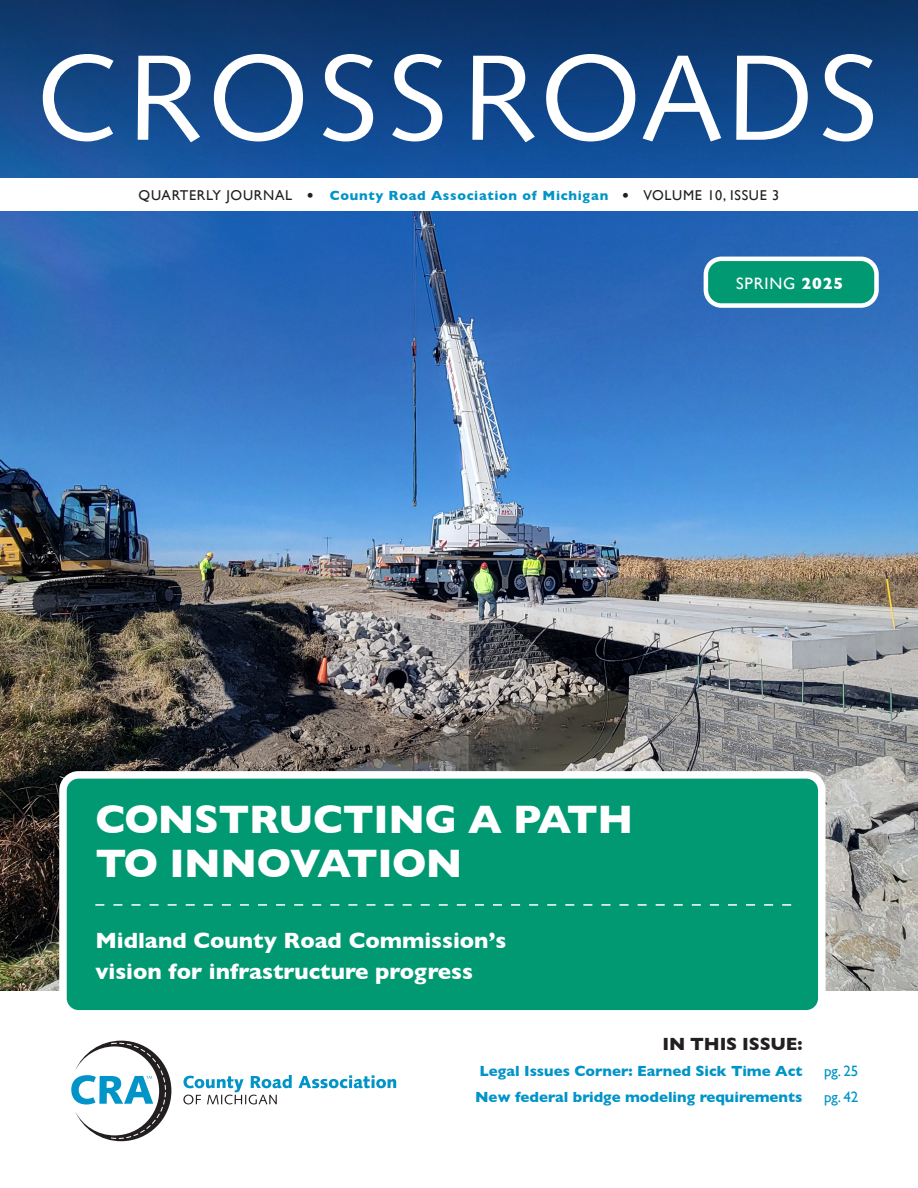
<style>
.page{position:relative;width:918px;height:1188px;background:#fff}
.page>*{position:absolute;margin:0;border:0;box-sizing:border-box;transform-origin:0 0}
.t1{font:700 40.5px/43.5px "Gill Sans";letter-spacing:-.01em;color:#fff}
.t2{font:700 22.5px/31.5px "Gill Sans";color:#fff}
.t3{font:700 18px "Gill Sans";letter-spacing:-.01em;color:#231f20}
.t4{font:16.5px "Gill Sans";letter-spacing:.05em;color:#fff}
.t5{font:700 15px "Gill Sans";color:#0094c8}
.t6{font:15px "Gill Sans";letter-spacing:-.01em;color:#0094c8}
.t7{font:14.25px "Gill Sans";letter-spacing:.05em;color:#231f20}
.s1{font-size:19.5px}
.s2{font-weight:700;font-size:13.5px;color:#0094c8}
.s3{font-weight:700}
</style>
<div class="page">
<img style="left:0;top:211px;width:918px;height:779px">
<svg style="left:299px;top:1075px;width:97px;height:13px"></svg>
<svg style="left:183px;top:1075px;width:109px;height:29px"></svg>
<svg style="left:71px;top:1041px;width:100px;height:100px"></svg>
<div style="left:706px;top:259px;width:171px;height:47px;background:#009972;border-radius:16px"></div>
<div style="left:704px;top:257px;width:175px;height:51px;border:4px solid #fff;border-radius:16px"></div>
<div style="left:63px;top:775px;width:759px;height:239px;background:#009972;border-radius:16px"></div>
<div style="left:59px;top:771px;width:767px;height:247px;border:8px solid #fff;border-radius:16px"></div>
<svg style="left:95px;top:904px;width:696px;height:2px"></svg>
<svg style="left:0;top:0;width:918px;height:178px"></svg>
<svg style="left:43px;top:54px;width:830px;height:88px"></svg>
<p class="t7" style="left:139px;top:187px;width:642px">QUARTERLY JOURNAL <span class="s1">•</span> <span class="s2">County Road Association of Michigan</span> <span class="s1">•</span> VOLUME 10, ISSUE 3</p>
<p class="t4" style="left:736px;top:274px;width:109px">SPRING <span class="s3">2025</span></p>
<p class="t1" style="left:95px;top:797px;width:540px">CONSTRUCTING A PATH<br>TO INNOVATION</p>
<p class="t2" style="left:95px;top:924px;width:413px">Midland County Road Commission’s vision for infrastructure progress</p>
<p class="t3" style="left:662px;top:1029px;width:142px">IN THIS ISSUE:</p>
<p class="t5" style="left:479px;top:1059px;width:325px">Legal Issues Corner: Earned Sick Time Act</p>
<p class="t5" style="left:475px;top:1085px;width:329px">New federal bridge modeling requirements</p>
<p class="t6" style="left:824px;top:1062px;width:36px">pg. 25</p>
<p class="t6" style="left:824px;top:1088px;width:36px">pg. 42</p>
</div>
